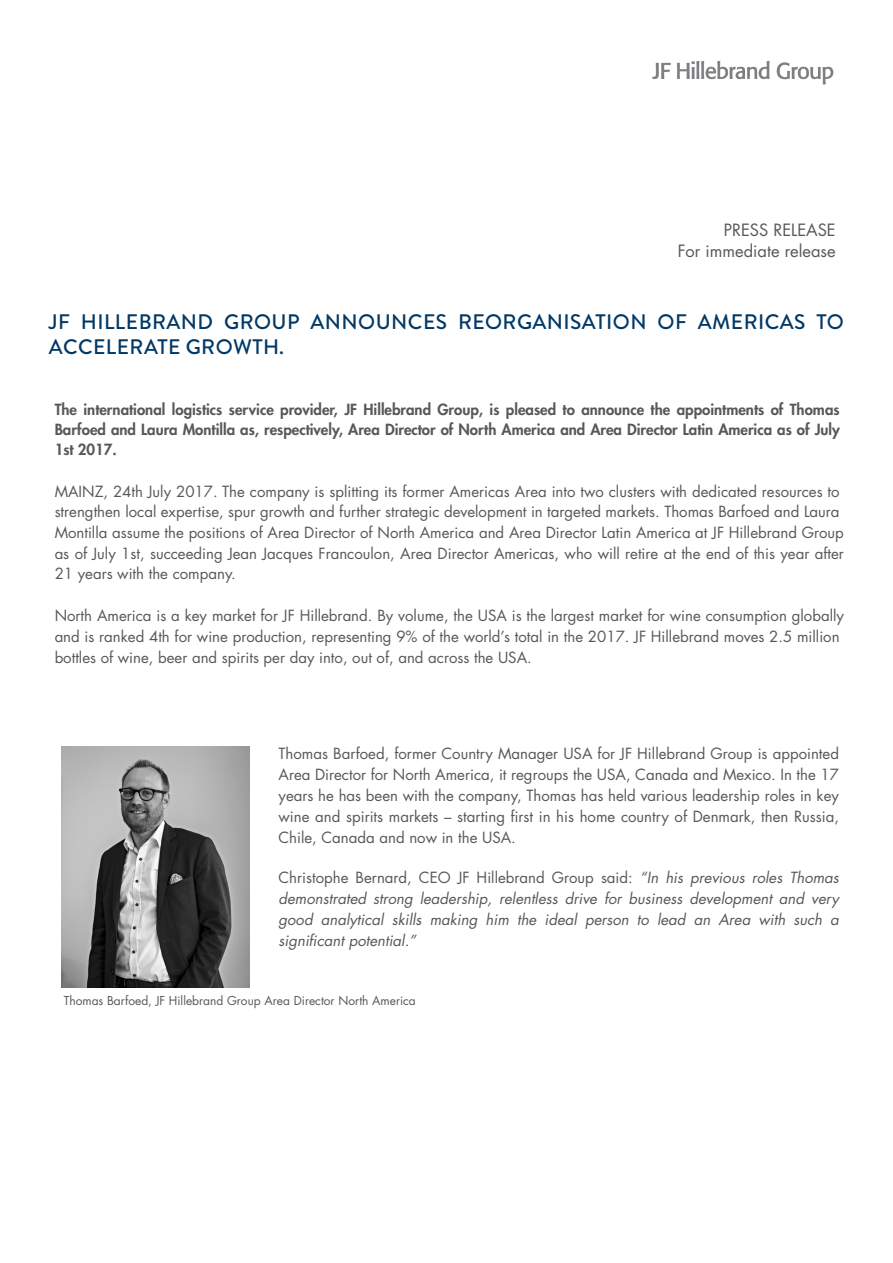
<style>
.page{position:relative;width:893px;height:1263px;background:#fff}
.page>*{position:absolute;margin:0;border:0;box-sizing:border-box;transform-origin:0 0}
.t1{font:500 21px/25.2px "Brandon Grotesque";letter-spacing:.02em;color:#003866}
.t2{font:16.5px "Futura Std";color:#57585a}
.t3{font:15px/21px "Futura Std";color:#57585a}
.t4{font:italic 15px/21px "Futura Std";color:#57585a;text-align:justify}
.t5{font:800 15px/20.2px "Futura Std";color:#57585a;text-align:justify}
.t6{font:12px "Futura Std";color:#57585a}
.s1{font-style:normal}
</style>
<div class="page">
<img style="left:652px;top:60px;width:182px;height:25px">
<img style="left:62px;top:746px;width:187px;height:241px">
<p class="t2" style="left:724px;top:219px;width:113px">PRESS RELEASE</p>
<p class="t2" style="left:678px;top:241px;width:160px">For immediate release</p>
<p class="t1" style="left:49px;top:309px;width:796px">JF HILLEBRAND GROUP ANNOUNCES REORGANISATION OF AMERICAS TO<br>ACCELERATE GROWTH.</p>
<p class="t5" style="left:55px;top:399px;width:787px">The international logistics service provider, JF Hillebrand Group, is pleased to announce the appointments of Thomas Barfoed and Laura Montilla as, respectively, Area Director of North America and Area Director Latin America as of July 1st 2017.</p>
<p class="t3" style="left:55px;top:481px;width:791px">MAINZ, 24th July 2017. The company is splitting its former Americas Area into two clusters with dedicated resources to strengthen local expertise, spur growth and further strategic development in targeted markets. Thomas Barfoed and Laura Montilla assume the positions of Area Director of North America and Area Director Latin America at JF Hillebrand Group as of July 1st, succeeding Jean Jacques Francoulon, Area Director Americas, who will retire at the end of this year after 21 years with the company.</p>
<p class="t3" style="left:55px;top:605px;width:791px">North America is a key market for JF Hillebrand. By volume, the USA is the largest market for wine consumption globally and is ranked 4th for wine production, representing 9% of the world’s total in the 2017. JF Hillebrand moves 2.5 million bottles of wine, beer and spirits per day into, out of, and across the USA.</p>
<p class="t3" style="left:279px;top:743px;width:562px;text-align:justify">Thomas Barfoed, former Country Manager USA for JF Hillebrand Group is appointed Area Director for North America, it regroups the USA, Canada and Mexico. In the 17 years he has been with the company, Thomas has held various leadership roles in key wine and spirits markets – starting first in his home country of Denmark, then Russia, Chile, Canada and now in the USA.</p>
<p class="t4" style="left:279px;top:867px;width:562px"><span class="s1">Christophe Bernard, CEO JF Hillebrand Group said:</span> “In his previous roles Thomas demonstrated strong leadership, relentless drive for business development and very good analytical skills making him the ideal person to lead an Area with such a significant potential.”</p>
<p class="t6" style="left:64px;top:993px;width:354px">Thomas Barfoed, JF Hillebrand Group Area Director North America</p>
</div>
